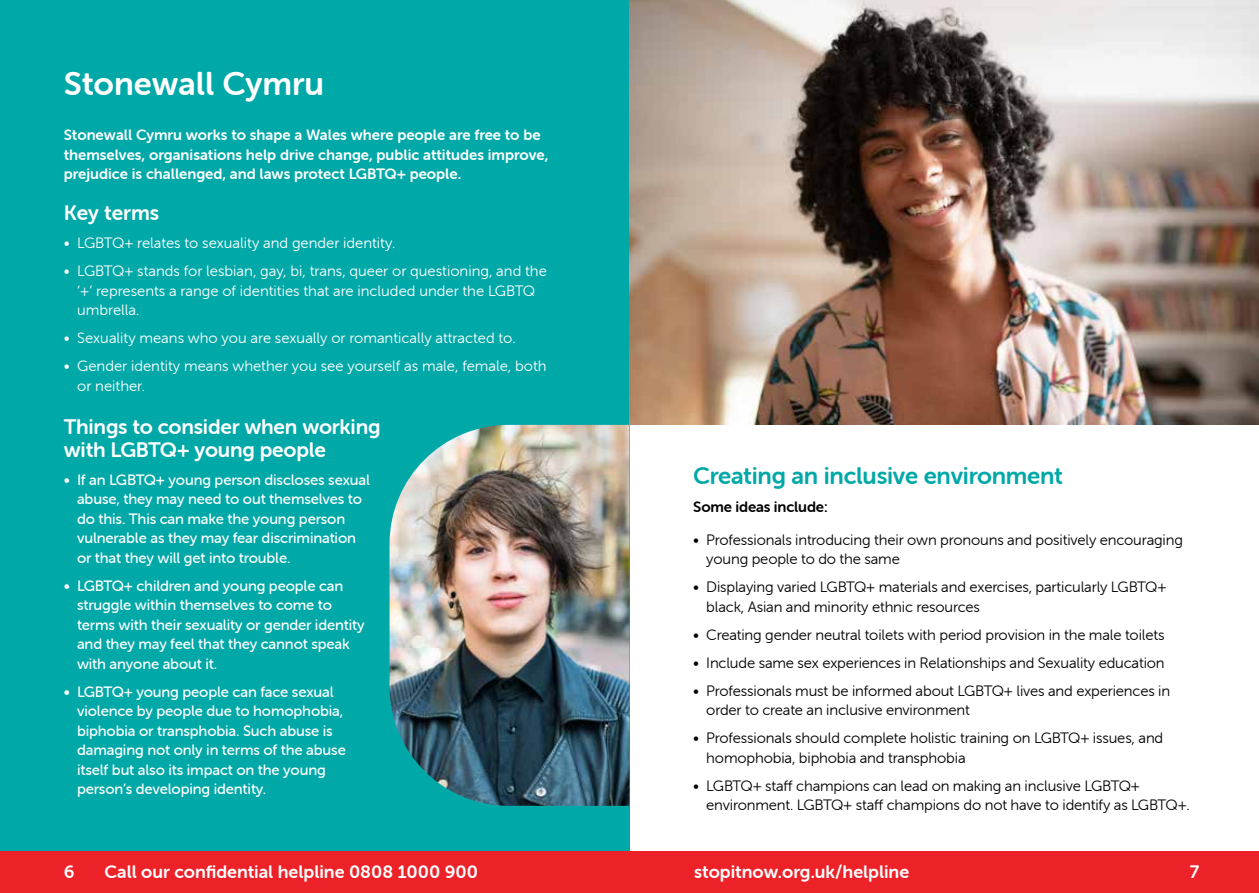
<style>
.page{position:relative;width:1259px;height:893px;background:#fff}
.page>*{position:absolute;margin:0;border:0;box-sizing:border-box;transform-origin:0 0}
.t1{font:33px "Museo Sans Rounded 700";color:#fff}
.t2{font:24px "Museo Sans Rounded 700";letter-spacing:-.01em;color:#00a8a8}
.t3{font:21px/22.5px "Museo Sans Rounded 700";letter-spacing:-.01em;color:#fff}
.t4{font:18px "Museo Sans Rounded 700";color:#fff}
.t5{font:15px/19.5px "Museo Sans Rounded 300";letter-spacing:-.01em;color:#000}
.t6{font:15px/19.5px "Museo Sans Rounded 500";letter-spacing:-.01em;color:#fff}
.t7{font:15px/19.5px "Museo Sans Rounded 300";color:#fff}
.t8{font:15px/19.5px "Museo Sans Rounded 700";color:#fff}
.t9{font:15px "Museo Sans Rounded 700";letter-spacing:-.01em;color:#000}
</style>
<div class="page">
<div style="left:0;top:0;width:629px;height:893px;background:#00a8a8"></div>
<div style="left:0;top:852px;width:1259px;height:41px;background:#ed2128"></div>
<img style="left:389px;top:425px;width:240px;height:381px">
<img style="left:629px;top:0;width:630px;height:425px">
<h1 class="t1" style="left:64px;top:66px;width:262px">Stonewall Cymru</h1>
<p class="t8" style="left:64px;top:125px;width:486px">Stonewall Cymru works to shape a Wales where people are free to be themselves, organisations help drive change, public attitudes improve, prejudice is challenged, and laws protect LGBTQ+ people.</p>
<h3 class="t3" style="left:64px;top:202px;width:97px">Key terms</h3>
<p class="t7" style="left:64px;top:233px;width:333px">• LGBTQ+ relates to sexuality and gender identity.</p>
<p class="t7" style="left:77px;top:261px;width:471px;text-indent:-13px">• LGBTQ+ stands for lesbian, gay, bi, trans, queer or questioning, and the ‘+’ represents a range of identities that are included under the LGBTQ umbrella.</p>
<p class="t7" style="left:64px;top:328px;width:453px">• Sexuality means who you are sexually or romantically attracted to.</p>
<p class="t7" style="left:77px;top:356px;width:471px;text-indent:-13px">• Gender identity means whether you see yourself as male, female, both or neither.</p>
<h3 class="t3" style="left:64px;top:416px;width:318px">Things to consider when working with LGBTQ+ young people</h3>
<p class="t6" style="left:77px;top:470px;width:294px;text-indent:-13px">• If an LGBTQ+ young person discloses sexual abuse, they may need to out themselves to do this. This can make the young person vulnerable as they may fear discrimination or that they will get into trouble.</p>
<p class="t6" style="left:77px;top:576px;width:289px;text-indent:-13px">• LGBTQ+ children and young people can struggle within themselves to come to terms with their sexuality or gender identity and they may feel that they cannot speak with anyone about it.</p>
<p class="t6" style="left:77px;top:682px;width:270px;text-indent:-13px">• LGBTQ+ young people can face sexual violence by people due to homophobia, biphobia or transphobia. Such abuse is damaging not only in terms of the abuse itself but also its impact on the young person’s developing identity.</p>
<h2 class="t2" style="left:693px;top:463px;width:371px">Creating an inclusive environment</h2>
<p class="t9" style="left:693px;top:499px;width:136px">Some ideas include:</p>
<p class="t5" style="left:706px;top:530px;width:478px;text-indent:-13px">• Professionals introducing their own pronouns and positively encouraging young people to do the same</p>
<p class="t5" style="left:706px;top:577px;width:462px;text-indent:-13px">• Displaying varied LGBTQ+ materials and exercises, particularly LGBTQ+ black, Asian and minority ethnic resources</p>
<p class="t5" style="left:693px;top:625px;width:473px">• Creating gender neutral toilets with period provision in the male toilets</p>
<p class="t5" style="left:693px;top:653px;width:473px">• Include same sex experiences in Relationships and Sexuality education</p>
<p class="t5" style="left:706px;top:681px;width:465px;text-indent:-13px">• Professionals must be informed about LGBTQ+ lives and experiences in order to create an inclusive environment</p>
<p class="t5" style="left:706px;top:728px;width:458px;text-indent:-13px">• Professionals should complete holistic training on LGBTQ+ issues, and homophobia, biphobia and transphobia</p>
<p class="t5" style="left:706px;top:776px;width:485px;text-indent:-13px">• LGBTQ+ staff champions can lead on making an inclusive LGBTQ+ environment. LGBTQ+ staff champions do not have to identify as LGBTQ+.</p>
<p class="t4" style="left:64px;top:862px;width:12px">6</p>
<p class="t4" style="left:105px;top:862px;width:375px">Call our confidential helpline 0808 1000 900</p>
<p class="t4" style="left:694px;top:862px;width:216px">stopitnow.org.uk/helpline</p>
<p class="t4" style="left:1190px;top:862px;width:11px">7</p>
</div>
